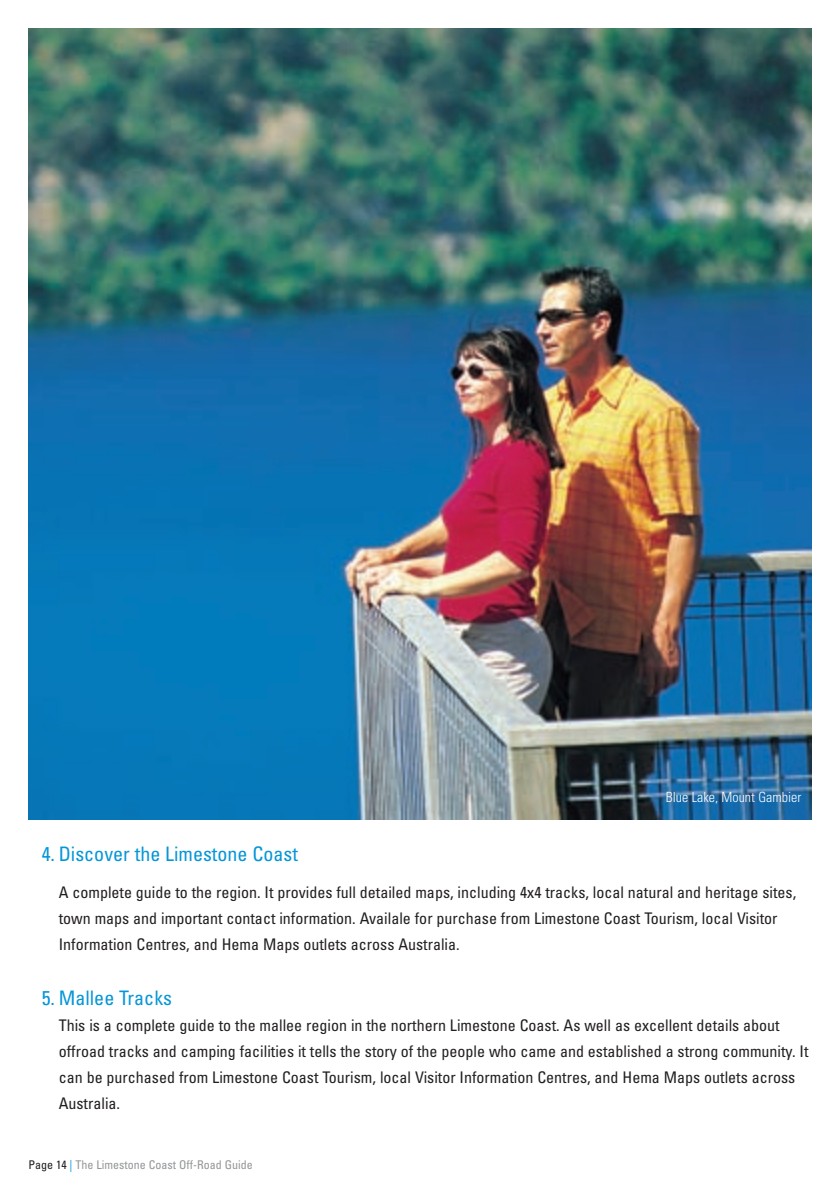
<style>
.page{position:relative;width:840px;height:1191px;background:#fff}
.page>*{position:absolute;margin:0;border:0;box-sizing:border-box;transform-origin:0 0}
.t1{font:condensed 20px "Univers";color:#0696d7}
.t2{font:condensed 16px/26px "Univers";color:#231f20}
.t3{font:300 condensed 14px "Univers";color:#fff}
.t4{font:condensed 12px "Univers";color:#939598}
.s1{color:#231f20}
.s2{color:#0696d7}
</style>
<div class="page">
<img style="left:28px;top:28px;width:783px;height:791px">
<p class="t3" style="left:665px;top:792px;width:137px">Blue Lake, Mount Gambier</p>
<p class="t1" style="left:42px;top:846px;width:258px">4. Discover the Limestone Coast</p>
<p class="t2" style="left:59px;top:881px;width:738px">A complete guide to the region. It provides full detailed maps, including 4x4 tracks, local natural and heritage sites, town maps and important contact information. Availale for purchase from Limestone Coast Tourism, local Visitor<br>Information Centres, and Hema Maps outlets across Australia.</p>
<p class="t1" style="left:42px;top:990px;width:132px">5. Mallee Tracks</p>
<p class="t2" style="left:59px;top:1013px;width:750px">This is a complete guide to the mallee region in the northern Limestone Coast. As well as excellent details about offroad tracks and camping facilities it tells the story of the people who came and established a strong community. It can be purchased from Limestone Coast Tourism, local Visitor Information Centres, and Hema Maps outlets across Australia.</p>
<p class="t4" style="left:28px;top:1159px;width:226px"><span class="s1">Page 14</span> <span class="s2">|</span> The Limestone Coast Off-Road Guide</p>
</div>
